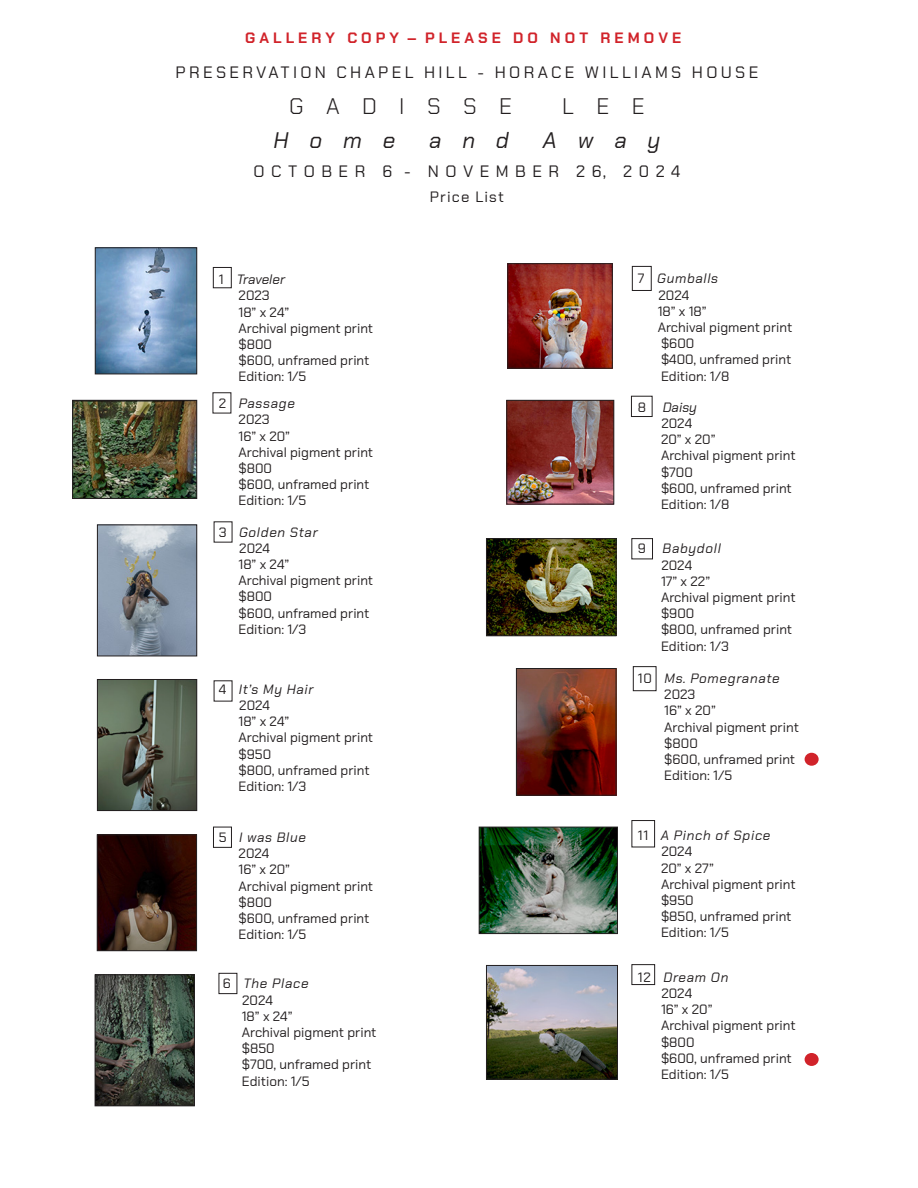
<style>
.page{position:relative;width:918px;height:1188px;background:#fff}
.page>*{position:absolute;margin:0;border:0;box-sizing:border-box;transform-origin:0 0}
.t1{font:italic 22.5px "Chakra Petch";color:#231f20}
.t2{font:300 22.5px "Chakra Petch";color:#231f20}
.t3{font:16.5px "Chakra Petch";letter-spacing:.2em;color:#231f20}
.t4{font:700 15px "Chakra Petch";color:#d1232a}
.t5{font:15px "Chakra Petch";letter-spacing:.075em;color:#231f20}
.t6{font:13.5px "Chakra Petch";color:#231f20}
.t7{font:italic 13.5px "Chakra Petch";letter-spacing:.05em;color:#231f20}
.t8{font:italic 13.5px "Chakra Petch";letter-spacing:-.01em;color:#231f20}
.s1{font-style:normal}
</style>
<div class="page">
<div style="left:213px;top:267px;width:18px;height:21px;border:1px solid #231f20"></div>
<div style="left:213px;top:827px;width:19px;height:21px;border:1px solid #231f20"></div>
<div style="left:632px;top:266px;width:19px;height:25px;border:1px solid #231f20"></div>
<div style="left:632px;top:538px;width:21px;height:21px;border:1px solid #231f20"></div>
<div style="left:633px;top:666px;width:23px;height:25px;border:1px solid #231f20"></div>
<div style="left:632px;top:820px;width:23px;height:27px;border:1px solid #231f20"></div>
<div style="left:632px;top:964px;width:23px;height:21px;border:1px solid #231f20"></div>
<img style="left:510px;top:265px;width:101px;height:101px">
<div style="left:508px;top:263px;width:105px;height:105px;border:1px solid #231f20"></div>
<div style="left:631px;top:396px;width:21px;height:21px;border:1px solid #231f20"></div>
<div style="left:219px;top:973px;width:18px;height:21px;border:1px solid #231f20"></div>
<img style="left:97px;top:250px;width:98px;height:122px">
<div style="left:95px;top:248px;width:102px;height:126px;border:1px solid #231f20"></div>
<img style="left:74px;top:402px;width:121px;height:95px">
<div style="left:72px;top:400px;width:125px;height:99px;border:1px solid #231f20"></div>
<img style="left:99px;top:527px;width:96px;height:127px">
<div style="left:97px;top:525px;width:100px;height:131px;border:1px solid #231f20"></div>
<img style="left:99px;top:681px;width:96px;height:128px">
<div style="left:97px;top:679px;width:100px;height:132px;border:1px solid #231f20"></div>
<img style="left:99px;top:837px;width:96px;height:112px">
<div style="left:97px;top:835px;width:100px;height:116px;border:1px solid #231f20"></div>
<img style="left:97px;top:977px;width:96px;height:127px">
<div style="left:95px;top:975px;width:100px;height:131px;border:1px solid #231f20"></div>
<img style="left:509px;top:402px;width:103px;height:100px">
<div style="left:507px;top:400px;width:107px;height:104px;border:1px solid #231f20"></div>
<img style="left:488px;top:540px;width:126px;height:94px">
<div style="left:486px;top:538px;width:130px;height:98px;border:1px solid #231f20"></div>
<img style="left:518px;top:670px;width:96px;height:123px">
<div style="left:516px;top:668px;width:100px;height:127px;border:1px solid #231f20"></div>
<img style="left:481px;top:829px;width:135px;height:103px">
<div style="left:479px;top:827px;width:139px;height:107px;border:1px solid #231f20"></div>
<img style="left:488px;top:967px;width:128px;height:110px">
<div style="left:486px;top:965px;width:132px;height:114px;border:1px solid #231f20"></div>
<div style="left:805px;top:753px;width:14px;height:13px;background:#d1232a;border-radius:50%"></div>
<div style="left:805px;top:1053px;width:14px;height:13px;background:#d1232a;border-radius:50%"></div>
<p class="t4" style="left:245px;top:29px;width:438px">G A L L E R Y C O P Y – P L E A S E D O N O T R E M O V E</p>
<p class="t3" style="left:176px;top:62px;width:584px">PRESERVATION CHAPEL HILL - HORACE WILLIAMS HOUSE</p>
<p class="t2" style="left:289px;top:93px;width:224px">G A D I S S E</p>
<p class="t2" style="left:562px;top:93px;width:84px">L E E</p>
<p class="t1" style="left:273px;top:127px;width:123px">H o m e</p>
<p class="t1" style="left:429px;top:127px;width:81px">a n d</p>
<p class="t1" style="left:543px;top:127px;width:119px">A w a y</p>
<p class="t3" style="left:253px;top:161px;width:428px">O C T O B E R 6 - N O V E M B E R 2 6, 2 0 2 4</p>
<p class="t5" style="left:430px;top:188px;width:76px">Price List</p>
<p class="t8" style="left:219px;top:272px;width:68px"><span class="s1">1</span> Traveler</p>
<p class="t6" style="left:239px;top:288px;width:33px">2023</p>
<p class="t6" style="left:239px;top:304px;width:52px">18” x 24”</p>
<p class="t6" style="left:239px;top:320px;width:136px">Archival pigment print</p>
<p class="t6" style="left:239px;top:336px;width:35px">$800</p>
<p class="t6" style="left:239px;top:353px;width:132px">$600, unframed print</p>
<p class="t6" style="left:239px;top:369px;width:69px">Edition: 1/5</p>
<p class="t7" style="left:219px;top:396px;width:78px"><span class="s1">2</span> Passage</p>
<p class="t6" style="left:239px;top:412px;width:33px">2023</p>
<p class="t6" style="left:239px;top:428px;width:53px">16” x 20”</p>
<p class="t6" style="left:239px;top:444px;width:136px">Archival pigment print</p>
<p class="t6" style="left:239px;top:460px;width:35px">$800</p>
<p class="t6" style="left:239px;top:477px;width:132px">$600, unframed print</p>
<p class="t6" style="left:239px;top:493px;width:69px">Edition: 1/5</p>
<p class="t7" style="left:219px;top:524px;width:101px"><span class="s1">3</span> Golden Star</p>
<p class="t6" style="left:239px;top:540px;width:32px">2024</p>
<p class="t6" style="left:239px;top:556px;width:52px">18” x 24”</p>
<p class="t6" style="left:239px;top:573px;width:136px">Archival pigment print</p>
<p class="t6" style="left:239px;top:589px;width:35px">$800</p>
<p class="t6" style="left:239px;top:605px;width:132px">$600, unframed print</p>
<p class="t6" style="left:239px;top:621px;width:69px">Edition: 1/3</p>
<p class="t7" style="left:219px;top:681px;width:97px"><span class="s1">4</span> It’s My Hair</p>
<p class="t6" style="left:239px;top:697px;width:32px">2024</p>
<p class="t6" style="left:239px;top:714px;width:52px">18” x 24”</p>
<p class="t6" style="left:239px;top:730px;width:136px">Archival pigment print</p>
<p class="t6" style="left:239px;top:746px;width:34px">$950</p>
<p class="t6" style="left:239px;top:762px;width:133px">$800, unframed print</p>
<p class="t6" style="left:239px;top:778px;width:69px">Edition: 1/3</p>
<p class="t7" style="left:219px;top:829px;width:89px"><span class="s1">5</span> I was Blue</p>
<p class="t6" style="left:239px;top:846px;width:32px">2024</p>
<p class="t6" style="left:239px;top:862px;width:53px">16” x 20”</p>
<p class="t6" style="left:239px;top:878px;width:136px">Archival pigment print</p>
<p class="t6" style="left:239px;top:894px;width:35px">$800</p>
<p class="t6" style="left:239px;top:910px;width:132px">$600, unframed print</p>
<p class="t6" style="left:239px;top:927px;width:69px">Edition: 1/5</p>
<p class="t7" style="left:223px;top:976px;width:87px"><span class="s1">6</span> The Place</p>
<p class="t6" style="left:242px;top:992px;width:32px">2024</p>
<p class="t6" style="left:242px;top:1008px;width:52px">18” x 24”</p>
<p class="t6" style="left:242px;top:1024px;width:136px">Archival pigment print</p>
<p class="t6" style="left:242px;top:1041px;width:34px">$850</p>
<p class="t6" style="left:242px;top:1057px;width:131px">$700, unframed print</p>
<p class="t6" style="left:242px;top:1073px;width:69px">Edition: 1/5</p>
<p class="t7" style="left:638px;top:271px;width:82px"><span class="s1">7</span> Gumballs</p>
<p class="t6" style="left:658px;top:287px;width:32px">2024</p>
<p class="t6" style="left:658px;top:303px;width:51px">18” x 18”</p>
<p class="t6" style="left:658px;top:319px;width:136px">Archival pigment print</p>
<p class="t6" style="left:661px;top:336px;width:35px">$600</p>
<p class="t6" style="left:661px;top:352px;width:132px">$400, unframed print</p>
<p class="t6" style="left:661px;top:368px;width:70px">Edition: 1/8</p>
<p class="t7" style="left:638px;top:399px;width:61px"><span class="s1">8</span> Daisy</p>
<p class="t6" style="left:661px;top:415px;width:32px">2024</p>
<p class="t6" style="left:661px;top:432px;width:56px">20” x 20”</p>
<p class="t6" style="left:661px;top:448px;width:136px">Archival pigment print</p>
<p class="t6" style="left:661px;top:464px;width:33px">$700</p>
<p class="t6" style="left:661px;top:480px;width:132px">$600, unframed print</p>
<p class="t6" style="left:661px;top:496px;width:70px">Edition: 1/8</p>
<p class="t7" style="left:638px;top:541px;width:84px"><span class="s1">9</span> Babydoll</p>
<p class="t6" style="left:661px;top:557px;width:32px">2024</p>
<p class="t6" style="left:661px;top:573px;width:51px">17” x 22”</p>
<p class="t6" style="left:661px;top:589px;width:136px">Archival pigment print</p>
<p class="t6" style="left:661px;top:606px;width:35px">$900</p>
<p class="t6" style="left:661px;top:622px;width:133px">$800, unframed print</p>
<p class="t6" style="left:661px;top:638px;width:69px">Edition: 1/3</p>
<p class="t7" style="left:638px;top:670px;width:143px"><span class="s1">10</span> Ms. Pomegranate</p>
<p class="t6" style="left:664px;top:687px;width:33px">2023</p>
<p class="t6" style="left:664px;top:703px;width:53px">16” x 20”</p>
<p class="t6" style="left:664px;top:719px;width:136px">Archival pigment print</p>
<p class="t6" style="left:664px;top:735px;width:35px">$800</p>
<p class="t6" style="left:664px;top:751px;width:132px">$600, unframed print</p>
<p class="t6" style="left:664px;top:768px;width:69px">Edition: 1/5</p>
<p class="t7" style="left:638px;top:828px;width:134px"><span class="s1">11</span> A Pinch of Spice</p>
<p class="t6" style="left:661px;top:844px;width:32px">2024</p>
<p class="t6" style="left:661px;top:860px;width:54px">20” x 27”</p>
<p class="t6" style="left:661px;top:876px;width:136px">Archival pigment print</p>
<p class="t6" style="left:661px;top:892px;width:34px">$950</p>
<p class="t6" style="left:661px;top:909px;width:132px">$850, unframed print</p>
<p class="t6" style="left:661px;top:925px;width:69px">Edition: 1/5</p>
<p class="t7" style="left:638px;top:969px;width:92px"><span class="s1">12</span> Dream On</p>
<p class="t6" style="left:661px;top:985px;width:32px">2024</p>
<p class="t6" style="left:661px;top:1002px;width:53px">16” x 20”</p>
<p class="t6" style="left:661px;top:1018px;width:136px">Archival pigment print</p>
<p class="t6" style="left:661px;top:1034px;width:35px">$800</p>
<p class="t6" style="left:661px;top:1050px;width:132px">$600, unframed print</p>
<p class="t6" style="left:661px;top:1066px;width:69px">Edition: 1/5</p>
</div>
